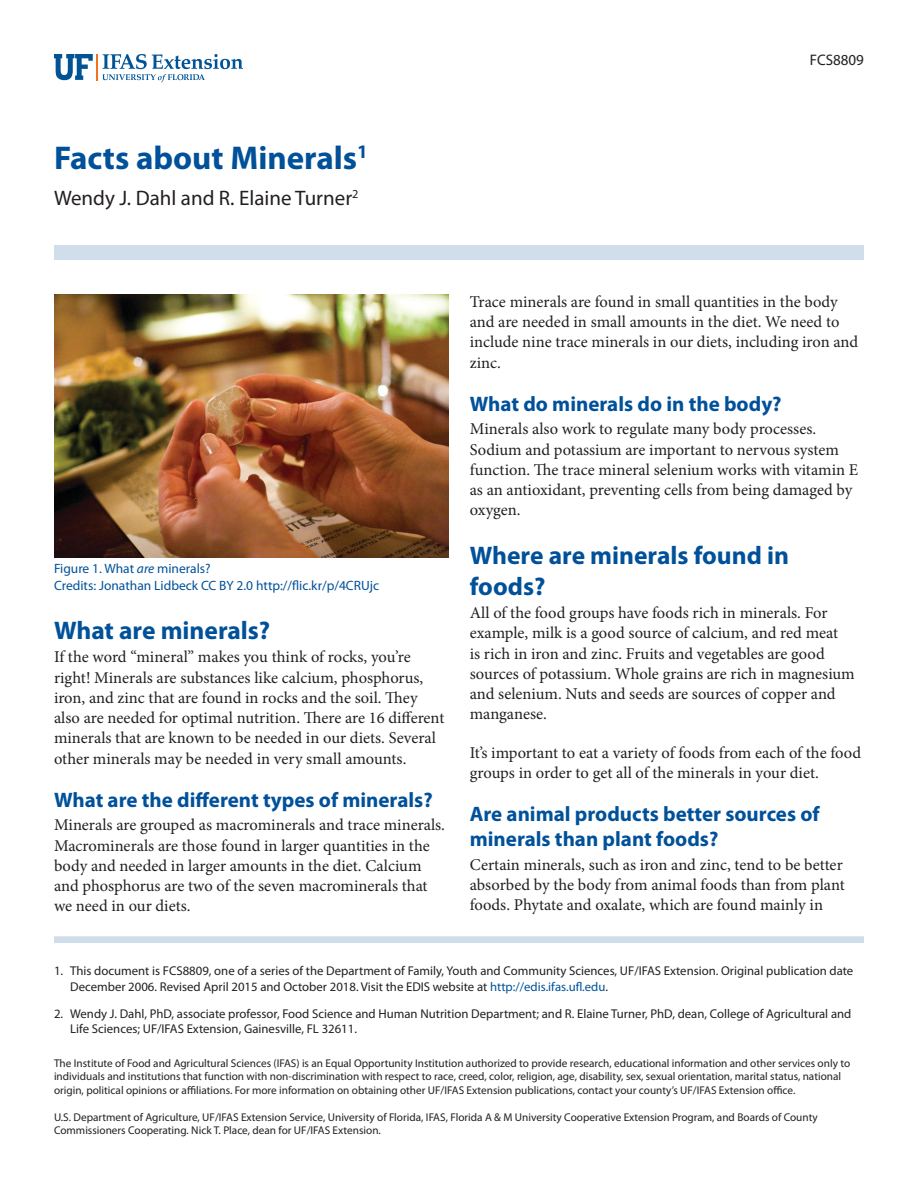
<style>
.page{position:relative;width:918px;height:1188px;background:#fff}
.page>*{position:absolute;margin:0;border:0;box-sizing:border-box;transform-origin:0 0}
.TitleRegular{font:700 33px "Myriad Pro";color:#01519a}
.SectionHeading0{font:700 25.5px/30.6px "Myriad Pro";color:#01519a}
.SectionHeading1{font:700 21px/25.2px "Myriad Pro";color:#01519a}
.Author{font:21px "Myriad Pro";color:#231f20}
.Paragraph{font:16.5px/20.2px "Minion Pro";color:#231f20}
.PubNumber{font:15.3px "Myriad Pro";color:#231f20}
.FigureCaption{font:13.5px "Myriad Pro";color:#01519a}
.t1{font:12.75px/15.3px "Myriad Pro";color:#231f20}
.Disclaimer{font:11.25px/13.5px "Myriad Pro";color:#231f20}
.s1{font-style:italic}
.s2{color:#01519a}
</style>
<div class="page">
<svg style="left:54px;top:54px;width:189px;height:28px"></svg>
<div style="left:54px;top:245px;width:810px;height:15px;background:#d0deeb"></div>
<div style="left:54px;top:936px;width:810px;height:7px;background:#d0deeb"></div>
<img style="left:54px;top:295px;width:394px;height:263px">
<p class="TitleRegular" style="left:54px;top:136px;width:315px">Facts about Minerals<sup>1</sup></p>
<p class="Author" style="left:54px;top:185px;width:306px">Wendy J. Dahl and R. Elaine Turner<sup>2</sup></p>
<p class="PubNumber" style="left:810px;top:51px;width:56px">FCS8809</p>
<p class="FigureCaption" style="left:54px;top:561px;width:158px">Figure 1. What <span class="s1">are</span> minerals?</p>
<p class="FigureCaption" style="left:54px;top:577px;width:327px">Credits: Jonathan Lidbeck CC BY 2.0 http://flic.kr/p/4CRUjc</p>
<p class="SectionHeading0" style="left:54px;top:614px;width:218px">What are minerals?</p>
<p class="Paragraph" style="left:54px;top:647px;width:392px">If the word “mineral” makes you think of rocks, you’re right! Minerals are substances like calcium, phosphorus, iron, and zinc that are found in rocks and the soil. They also are needed for optimal nutrition. There are 16 different minerals that are known to be needed in our diets. Several other minerals may be needed in very small amounts.</p>
<p class="SectionHeading1" style="left:54px;top:787px;width:380px">What are the different types of minerals?</p>
<p class="Paragraph" style="left:54px;top:815px;width:393px">Minerals are grouped as macrominerals and trace minerals.<br>Macrominerals are those found in larger quantities in the body and needed in larger amounts in the diet. Calcium and phosphorus are two of the seven macrominerals that we need in our diets.</p>
<p class="Paragraph" style="left:470px;top:292px;width:390px">Trace minerals are found in small quantities in the body and are needed in small amounts in the diet. We need to include nine trace minerals in our diets, including iron and zinc.</p>
<p class="SectionHeading1" style="left:470px;top:391px;width:313px">What do minerals do in the body?</p>
<p class="Paragraph" style="left:470px;top:419px;width:390px">Minerals also work to regulate many body processes.<br>Sodium and potassium are important to nervous system function. The trace mineral selenium works with vitamin E as an antioxidant, preventing cells from being damaged by oxygen.</p>
<p class="SectionHeading0" style="left:470px;top:539px;width:321px">Where are minerals found in foods?</p>
<p class="Paragraph" style="left:470px;top:603px;width:387px">All of the food groups have foods rich in minerals. For example, milk is a good source of calcium, and red meat<br>is rich in iron and zinc. Fruits and vegetables are good sources of potassium. Whole grains are rich in magnesium and selenium. Nuts and seeds are sources of copper and manganese.</p>
<p class="Paragraph" style="left:470px;top:742px;width:393px">It’s important to eat a variety of foods from each of the food groups in order to get all of the minerals in your diet.</p>
<p class="SectionHeading1" style="left:470px;top:801px;width:351px">Are animal products better sources of minerals than plant foods?</p>
<p class="Paragraph" style="left:470px;top:854px;width:376px">Certain minerals, such as iron and zinc, tend to be better absorbed by the body from animal foods than from plant foods. Phytate and oxalate, which are found mainly in</p>
<p class="t1" style="left:70px;top:963px;width:785px;text-indent:-16px">1. This document is FCS8809, one of a series of the Department of Family, Youth and Community Sciences, UF/IFAS Extension. Original publication date<br>December 2006. Revised April 2015 and October 2018. Visit the EDIS website at <span class="s2">http://edis.ifas.ufl.edu</span>.</p>
<p class="t1" style="left:70px;top:1006px;width:783px;text-indent:-16px">2. Wendy J. Dahl, PhD, associate professor, Food Science and Human Nutrition Department; and R. Elaine Turner, PhD, dean, College of Agricultural and<br>Life Sciences; UF/IFAS Extension, Gainesville, FL 32611.</p>
<p class="Disclaimer" style="left:54px;top:1056px;width:798px">The Institute of Food and Agricultural Sciences (IFAS) is an Equal Opportunity Institution authorized to provide research, educational information and other services only to individuals and institutions that function with non-discrimination with respect to race, creed, color, religion, age, disability, sex, sexual orientation, marital status, national origin, political opinions or affiliations. For more information on obtaining other UF/IFAS Extension publications, contact your county’s UF/IFAS Extension office.</p>
<p class="Disclaimer" style="left:54px;top:1110px;width:765px">U.S. Department of Agriculture, UF/IFAS Extension Service, University of Florida, IFAS, Florida A &amp; M University Cooperative Extension Program, and Boards of County<br>Commissioners Cooperating. Nick T. Place, dean for UF/IFAS Extension.</p>
</div>
